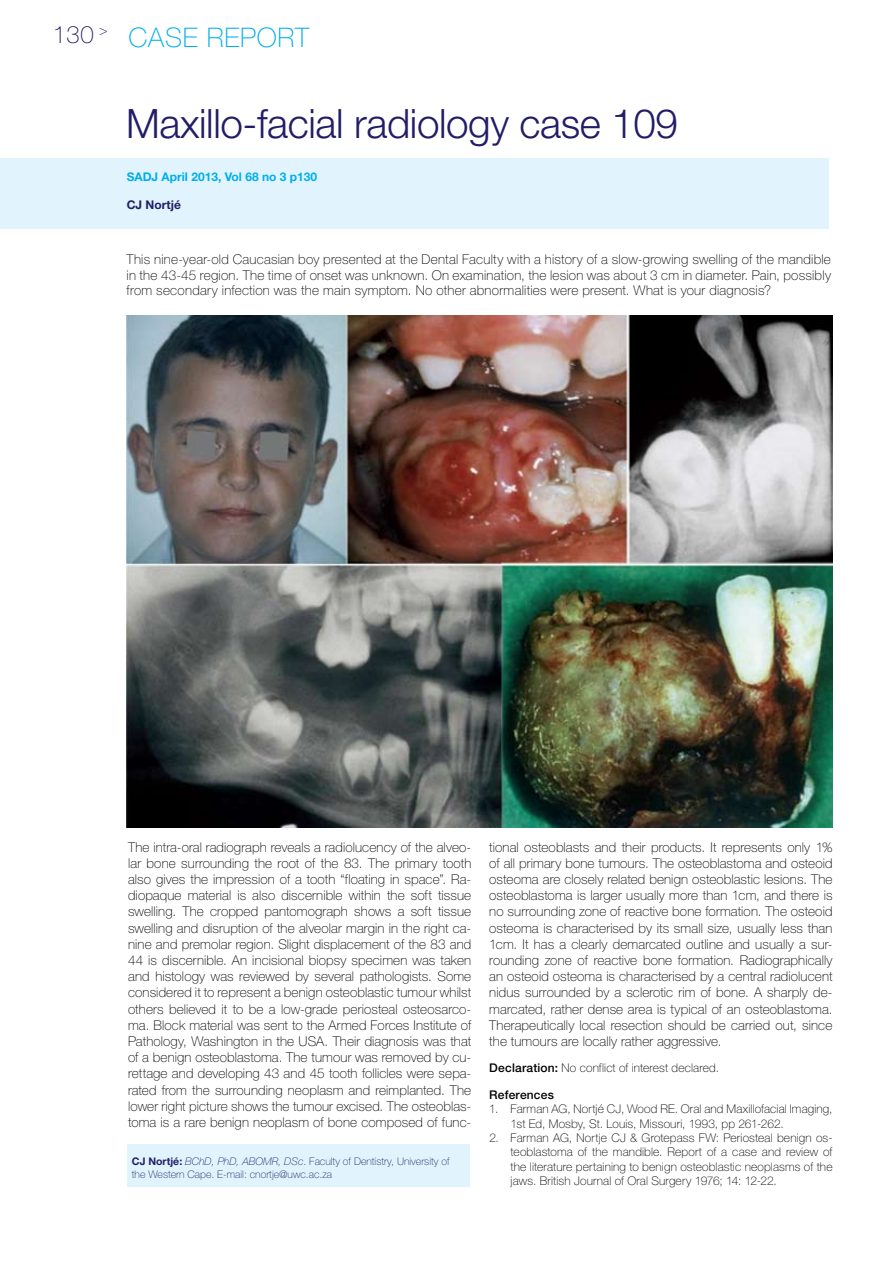
<style>
.page{position:relative;width:893px;height:1263px;background:#fff}
.page>*{position:absolute;margin:0;border:0;box-sizing:border-box;transform-origin:0 0}
.t1{font:300 40.5px "Helvetica Neue LT Std";letter-spacing:-.01em;color:#221d67}
.t2{font:100 27px "Helvetica Neue LT Std";color:#00aeef}
.t3{font:100 13.5px/16.2px "Helvetica Neue LT Std";letter-spacing:.01em;color:#000;text-align:justify}
.t4{font:100 12px/14.4px "Helvetica Neue LT Std";letter-spacing:.01em;color:#000}
.t5{font:700 12px "Helvetica Neue LT Std";color:#00aeef}
.t6{font:700 12px "Helvetica Neue LT Std";color:#221d67}
.t7{font:100 10.5px/12.6px "Helvetica Neue LT Std";color:#221d67}
.s1{font-size:24px;color:#221d67}
.s2{font-weight:500}
.s3{font-weight:700}
.s4{font-style:italic}
</style>
<div class="page">
<div style="left:0;top:158px;width:828px;height:71px;background:#e1f4fd"></div>
<div style="left:128px;top:1144px;width:342px;height:42px;background:#e1f4fd"></div>
<img style="left:126px;top:315px;width:706px;height:513px">
<h2 class="t2" style="left:53px;top:22px;width:94px"><span class="s1">130</span> <sup>&gt;</sup> case</h2>
<h2 class="t2" style="left:207px;top:22px;width:18px">report</h2>
<h1 class="t1" style="left:126px;top:98px;width:553px">Maxillo-facial radiology case 109</h1>
<p class="t5" style="left:127px;top:169px;width:192px">SADJ April 2013, Vol 68 no 3 p130</p>
<p class="t6" style="left:127px;top:198px;width:56px">CJ Nortjé</p>
<p class="t3" style="left:127px;top:251px;width:706px">This nine-year-old Caucasian boy presented at the Dental Faculty with a history of a slow-growing swelling of the mandible in the 43-45 region. The time of onset was unknown. On examination, the lesion was about 3 cm in diameter. Pain, possibly from secondary infection was the main symptom. No other abnormalities were present. What is your diagnosis?</p>
<p class="t3" style="left:128px;top:839px;width:345px">The intra-oral radiograph reveals a radiolucency of the alveo&shy;lar bone surrounding the root of the 83. The primary tooth also gives the impression of a tooth “floating in space”. Ra&shy;diopaque material is also discernible within the soft tissue swelling. The cropped pantomograph shows a soft tissue swelling and disruption of the alveolar margin in the right ca&shy;nine and premolar region. Slight displacement of the 83 and 44 is discernible. An incisional biopsy specimen was taken and histology was reviewed by several pathologists. Some considered it to represent a benign osteoblastic tumour whilst others believed it to be a low-grade periosteal osteosarco&shy;ma. Block material was sent to the Armed Forces Institute of Pathology, Washington in the USA. Their diagnosis was that of a benign osteoblastoma. The tumour was removed by cu&shy;rettage and developing 43 and 45 tooth follicles were sepa&shy;rated from the surrounding neoplasm and reimplanted. The lower right picture shows the tumour excised. The osteoblas&shy;toma is a rare benign neoplasm of bone composed of func-</p>
<p class="t3" style="left:489px;top:839px;width:345px">tional osteoblasts and their products. It represents only 1% of all primary bone tumours. The osteoblastoma and osteoid osteoma are closely related benign osteoblastic lesions. The osteoblastoma is larger usually more than 1cm, and there is no surrounding zone of reactive bone formation. The osteoid osteoma is characterised by its small size, usually less than 1cm. It has a clearly demarcated outline and usually a sur&shy;rounding zone of reactive bone formation. Radiographically an osteoid osteoma is characterised by a central radiolucent nidus surrounded by a sclerotic rim of bone. A sharply de&shy;marcated, rather dense area is typical of an osteoblastoma.<br>Therapeutically local resection should be carried out, since the tumours are locally rather aggressive.</p>
<p class="t4" style="left:489px;top:1055px;width:231px;line-height:26.4px"><span class="s2">Declaration:</span> No conflict of interest declared.<br><span class="s2">References</span></p>
<p class="t4" style="left:511px;top:1102px;width:323px;text-indent:-21px">1. Farman AG, Nortjé CJ, Wood RE. Oral and Maxillofacial Imaging,<br>1st Ed, Mosby, St. Louis, Missouri, 1993, pp 261-262.</p>
<p class="t4" style="left:511px;top:1130px;width:323px;text-align:justify;text-indent:-21px">2. Farman AG, Nortje CJ &amp; Grotepass FW: Periosteal benign os&shy;teoblastoma of the mandible. Report of a case and review of the literature pertaining to benign osteoblastic neoplasms of the jaws. British Journal of Oral Surgery 1976; 14: 12-22.</p>
<p class="t7" style="left:132px;top:1155px;width:319px"><span class="s3">CJ Nortjé:</span> <span class="s4">BChD, PhD, ABOMR, DSc</span>. Faculty of Dentistry, University of the Western Cape. E-mail: cnortje@uwc.ac.za</p>
</div>
